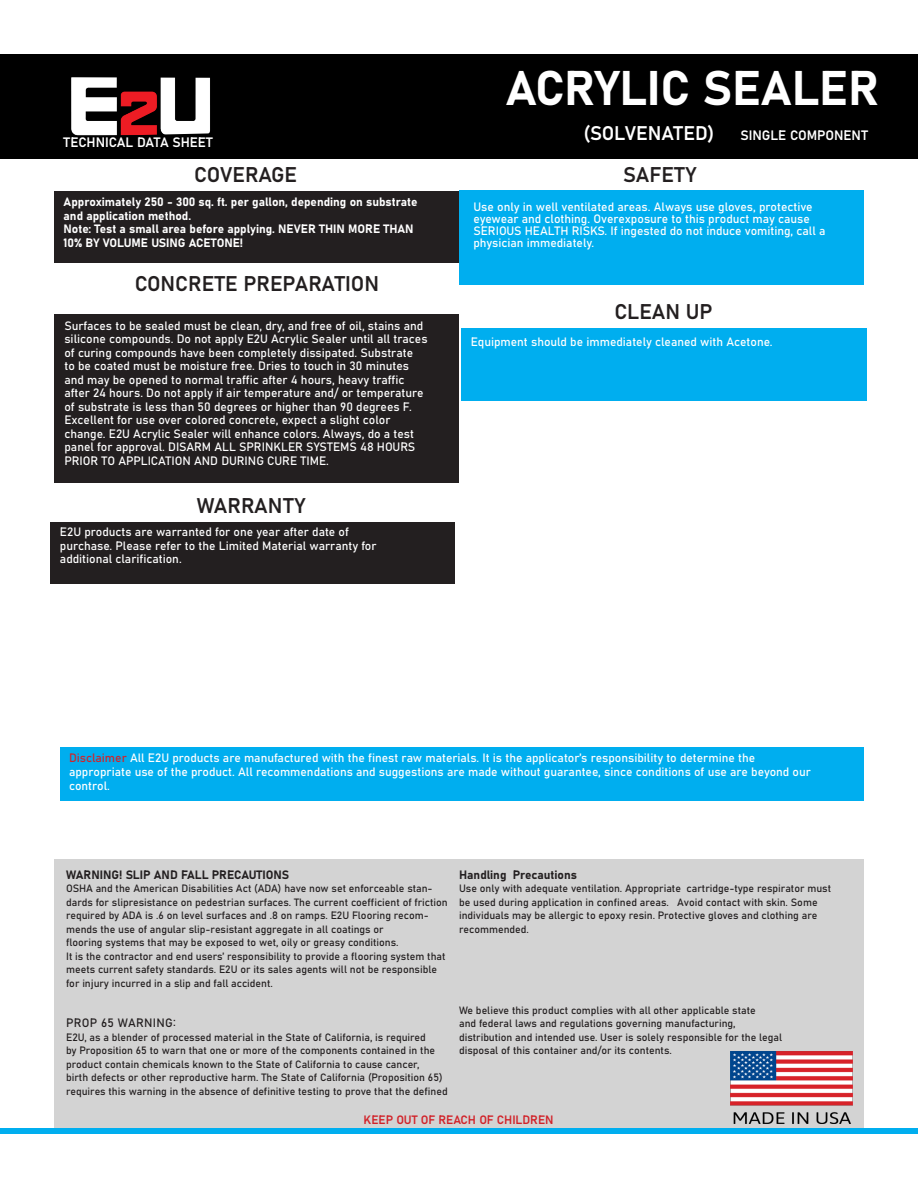
<style>
.page{position:relative;width:918px;height:1188px;background:#fff}
.page>*{position:absolute;margin:0;border:0;box-sizing:border-box;transform-origin:0 0}
.t1{font:48px "Bahnschrift";color:#fff}
.t2{font:21px "Bahnschrift";color:#231f20}
.t3{font:19.5px "Bahnschrift";letter-spacing:-.01em;color:#fff}
.t4{font:13.5px "Bahnschrift";color:#fff}
.t5{font:12px/14.4px "Bahnschrift";color:#fff}
.t6{font:12px "Bahnschrift";color:#231f20}
.t7{font:12px "Bahnschrift";color:#d1232a}
.t8{font:12px "Bahnschrift";letter-spacing:.02em;color:#231f20}
.t9{font:10.5px/13.5px "Bahnschrift";color:#231f20}
.s1{color:#d1232a}
</style>
<div class="page">
<div style="left:54px;top:314px;width:405px;height:169px;background:#231f20"></div>
<div style="left:54px;top:860px;width:810px;height:274px;background:#d3d3d3"></div>
<div style="left:461px;top:328px;width:405px;height:73px;background:#00aeef"></div>
<div style="left:54px;top:191px;width:405px;height:71px;background:#231f20"></div>
<div style="left:50px;top:522px;width:405px;height:61px;background:#231f20"></div>
<div style="left:459px;top:191px;width:405px;height:94px;background:#00aeef"></div>
<div style="left:0;top:54px;width:918px;height:105px;background:#000"></div>
<div style="left:0;top:1128px;width:918px;height:6px;background:#00aeef"></div>
<img style="left:731px;top:1052px;width:121px;height:72px">
<img style="left:71px;top:77px;width:140px;height:59px">
<div style="left:60px;top:747px;width:804px;height:54px;background:#00aeef"></div>
<p class="t4" style="left:64px;top:132px;width:151px">TECHNICAL DATA SHEET</p>
<p class="t1" style="left:506px;top:51px;width:375px">ACRYLIC SEALER</p>
<p class="t3" style="left:584px;top:118px;width:132px">(SOLVENATED)</p>
<p class="t4" style="left:741px;top:125px;width:129px">SINGLE COMPONENT</p>
<p class="t2" style="left:194px;top:159px;width:105px">COVERAGE</p>
<p class="t2" style="left:623px;top:159px;width:75px">SAFETY</p>
<p class="t5" style="left:64px;top:194px;width:355px">Approximately 250 - 300 sq. ft. per gallon, depending on substrate</p>
<p class="t5" style="left:64px;top:207px;width:129px">and application method.</p>
<p class="t5" style="left:64px;top:221px;width:352px">Note: Test a small area before applying. NEVER THIN MORE THAN</p>
<p class="t5" style="left:64px;top:234px;width:181px">10% BY VOLUME USING ACETONE!</p>
<p class="t2" style="left:135px;top:268px;width:246px">CONCRETE PREPARATION</p>
<p class="t5" style="left:64px;top:318px;width:360px">Surfaces to be sealed must be clean, dry, and free of oil, stains and</p>
<p class="t5" style="left:64px;top:331px;width:365px">silicone compounds. Do not apply E2U Acrylic Sealer until all traces</p>
<p class="t5" style="left:64px;top:345px;width:350px">of curing compounds have been completely dissipated. Substrate</p>
<p class="t5" style="left:64px;top:358px;width:346px">to be coated must be moisture free. Dries to touch in 30 minutes</p>
<p class="t5" style="left:64px;top:372px;width:342px">and may be opened to normal traffic after 4 hours, heavy traffic</p>
<p class="t5" style="left:64px;top:385px;width:361px">after 24 hours. Do not apply if air temperature and/ or temperature</p>
<p class="t5" style="left:64px;top:399px;width:349px">of substrate is less than 50 degrees or higher than 90 degrees F.</p>
<p class="t5" style="left:64px;top:412px;width:328px">Excellent for use over colored concrete, expect a slight color</p>
<p class="t5" style="left:64px;top:426px;width:351px">change. E2U Acrylic Sealer will enhance colors. Always, do a test</p>
<p class="t5" style="left:64px;top:439px;width:352px">panel for approval. DISARM ALL SPRINKLER SYSTEMS 48 HOURS</p>
<p class="t5" style="left:64px;top:453px;width:266px">PRIOR TO APPLICATION AND DURING CURE TIME.</p>
<p class="t2" style="left:197px;top:490px;width:110px">WARRANTY</p>
<p class="t5" style="left:60px;top:524px;width:291px">E2U products are warranted for one year after date of</p>
<p class="t5" style="left:60px;top:538px;width:318px">purchase. Please refer to the Limited Material warranty for</p>
<p class="t5" style="left:60px;top:551px;width:123px">additional clarification.</p>
<p class="t5" style="left:473px;top:199px;width:341px">Use only in well ventilated areas. Always use gloves, protective</p>
<p class="t5" style="left:473px;top:211px;width:338px">eyewear and clothing. Overexposure to this product may cause</p>
<p class="t5" style="left:473px;top:223px;width:354px">SERIOUS HEALTH RISKS. If ingested do not induce vomiting, call a</p>
<p class="t5" style="left:473px;top:235px;width:122px">physician immediately.</p>
<p class="t2" style="left:615px;top:296px;width:99px">CLEAN UP</p>
<p class="t5" style="left:471px;top:334px;width:303px">Equipment should be immediately cleaned with Acetone.</p>
<p class="t5" style="left:69px;top:749px;width:688px"><span class="s1">Disclaimer</span> All E2U products are manufactured with the finest raw materials. It is the applicator’s responsibility to determine the</p>
<p class="t5" style="left:69px;top:764px;width:743px">appropriate use of the product. All recommendations and suggestions are made without guarantee, since conditions of use are beyond our control.</p>
<p class="t6" style="left:66px;top:866px;width:225px">WARNING! SLIP AND FALL PRECAUTIONS</p>
<p class="t9" style="left:66px;top:881px;width:383px">OSHA and the American Disabilities Act (ADA) have now set enforceable stan&shy;dards for slipresistance on pedestrian surfaces. The current coefficient of friction required by ADA is .6 on level surfaces and .8 on ramps. E2U Flooring recom&shy;mends the use of angular slip-resistant aggregate in all coatings or</p>
<p class="t9" style="left:66px;top:935px;width:381px">flooring systems that may be exposed to wet, oily or greasy conditions.<br>It is the contractor and end users’ responsibility to provide a flooring system that meets current safety standards. E2U or its sales agents will not be responsible for injury incurred in a slip and fall accident.</p>
<p class="t8" style="left:66px;top:1014px;width:111px">PROP 65 WARNING:</p>
<p class="t9" style="left:66px;top:1030px;width:383px">E2U, as a blender of processed material in the State of California, is required<br>by Proposition 65 to warn that one or more of the components contained in the product contain chemicals known to the State of California to cause cancer,<br>birth defects or other reproductive harm. The State of California (Proposition 65) requires this warning in the absence of definitive testing to prove that the defined</p>
<p class="t6" style="left:459px;top:866px;width:119px">Handling Precautions</p>
<p class="t9" style="left:459px;top:881px;width:374px">Use only with adequate ventilation. Appropriate cartridge-type respirator must be used during application in confined areas. Avoid contact with skin. Some individuals may be allergic to epoxy resin. Protective gloves and clothing are recommended.</p>
<p class="t9" style="left:459px;top:1003px;width:298px">We believe this product complies with all other applicable state</p>
<p class="t9" style="left:459px;top:1016px;width:278px">and federal laws and regulations governing manufacturing,</p>
<p class="t9" style="left:459px;top:1030px;width:325px">distribution and intended use. User is solely responsible for the legal</p>
<p class="t9" style="left:459px;top:1043px;width:214px">disposal of this container and/or its contents.</p>
<p class="t7" style="left:364px;top:1110px;width:192px">KEEP OUT OF REACH OF CHILDREN</p>
</div>
